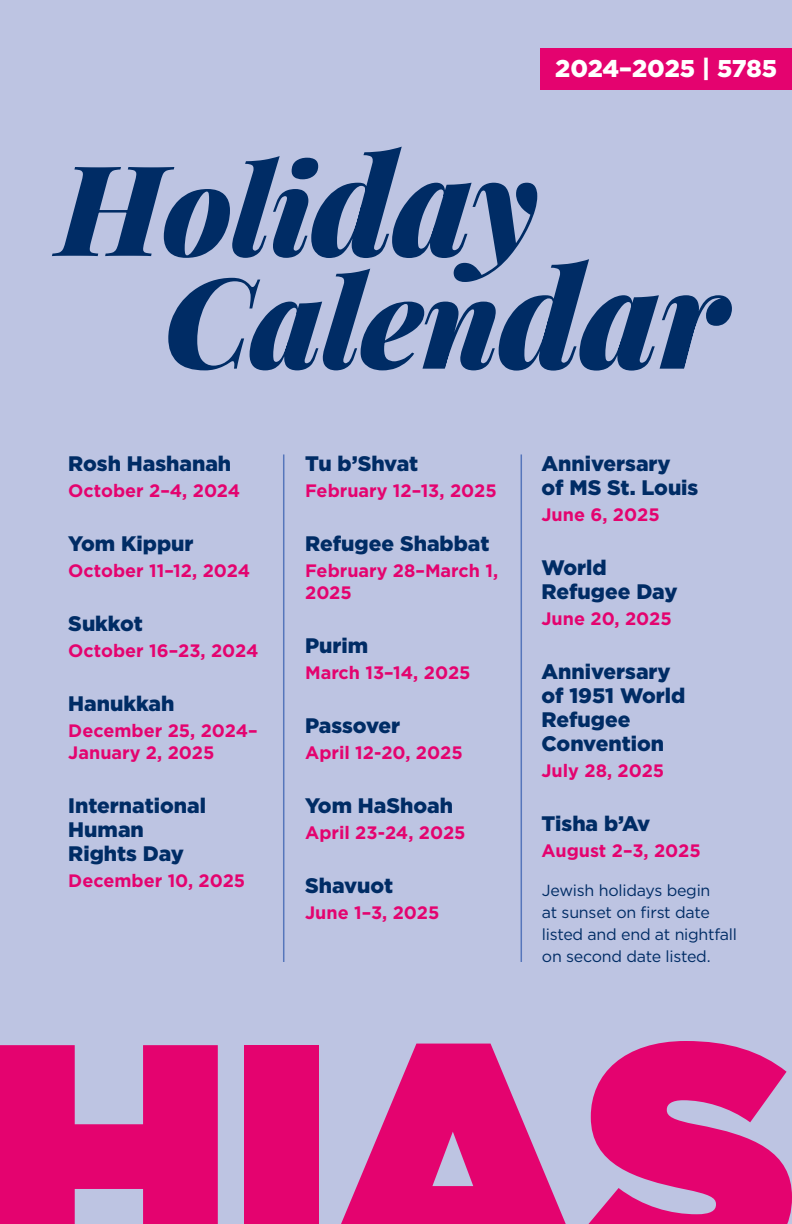
<style>
.page{position:relative;width:792px;height:1224px;background:#bdc4e2}
.page>*{position:absolute;margin:0;border:0;box-sizing:border-box;transform-origin:0 0}
.t1{font:italic 900 125.8px "Playfair Display";letter-spacing:-.01em;color:#002c65}
.t2{font:900 24.2px "Gotham";letter-spacing:-.01em;color:#fff}
.Holiday_Name_E{font:900 21px/24px "Gotham";color:#002c65}
.Date_F{font:700 18px/22px "Gotham";color:#e4036f}
.t3{font:16px/22px "Gotham";letter-spacing:-.015em;color:#002c65}
.s1{font-size:137.8px}
</style>
<div class="page">
<div style="left:540px;top:48px;width:252px;height:41px;background:#e4036f"></div>
<hr style="left:521px;top:454px;width:1px;height:508px;background:#5676bb">
<hr style="left:283px;top:454px;width:1px;height:508px;background:#5676bb">
<svg style="left:0;top:1045px;width:218px;height:179px;fill:#e4036f"></svg>
<svg style="left:341px;top:1044px;width:225px;height:180px;fill:#e4036f"></svg>
<div style="left:244px;top:1045px;width:75px;height:179px;background:#e4036f"></div>
<svg style="left:588px;top:1041px;width:204px;height:183px;fill:#e4036f"></svg>
<p class="t2" style="left:555px;top:52px;width:223px">2024–2025 | 5785</p>
<p class="t1" style="left:58px;top:105px;width:482px">Holi<span class="s1">day</span></p>
<p class="t1" style="left:164px;top:218px;width:566px">Calen<span class="s1">dar</span></p>
<p class="Holiday_Name_E" style="left:68px;top:452px;width:164px">Rosh Hashanah</p>
<p class="Date_F" style="left:68px;top:480px;width:174px">October 2–4, 2024</p>
<p class="Holiday_Name_E" style="left:68px;top:532px;width:127px">Yom Kippur</p>
<p class="Date_F" style="left:68px;top:560px;width:183px">October 11–12, 2024</p>
<p class="Holiday_Name_E" style="left:68px;top:612px;width:76px">Sukkot</p>
<p class="Date_F" style="left:68px;top:640px;width:192px">October 16–23, 2024</p>
<p class="Holiday_Name_E" style="left:68px;top:692px;width:108px">Hanukkah</p>
<p class="Date_F" style="left:68px;top:720px;width:191px">December 25, 2024–<br>January 2, 2025</p>
<p class="Holiday_Name_E" style="left:68px;top:794px;width:139px">International<br>Human<br>Rights Day</p>
<p class="Date_F" style="left:68px;top:870px;width:179px">December 10, 2025</p>
<p class="Holiday_Name_E" style="left:305px;top:452px;width:115px">Tu b’Shvat</p>
<p class="Date_F" style="left:305px;top:480px;width:193px">February 12–13, 2025</p>
<p class="Holiday_Name_E" style="left:305px;top:532px;width:186px">Refugee Shabbat</p>
<p class="Date_F" style="left:305px;top:560px;width:195px">February 28–March 1,<br>2025</p>
<p class="Holiday_Name_E" style="left:305px;top:634px;width:65px">Purim</p>
<p class="Date_F" style="left:305px;top:662px;width:167px">March 13–14, 2025</p>
<p class="Holiday_Name_E" style="left:305px;top:714px;width:97px">Passover</p>
<p class="Date_F" style="left:305px;top:742px;width:159px">April 12-20, 2025</p>
<p class="Holiday_Name_E" style="left:305px;top:794px;width:150px">Yom HaShoah</p>
<p class="Date_F" style="left:305px;top:822px;width:162px">April 23-24, 2025</p>
<p class="Holiday_Name_E" style="left:305px;top:874px;width:90px">Shavuot</p>
<p class="Date_F" style="left:305px;top:902px;width:136px">June 1–3, 2025</p>
<p class="Holiday_Name_E" style="left:541px;top:452px;width:158px">Anniversary<br>of MS St. Louis</p>
<p class="Date_F" style="left:541px;top:504px;width:120px">June 6, 2025</p>
<p class="Holiday_Name_E" style="left:541px;top:556px;width:138px">World<br>Refugee Day</p>
<p class="Date_F" style="left:541px;top:608px;width:132px">June 20, 2025</p>
<p class="Holiday_Name_E" style="left:541px;top:660px;width:145px">Anniversary of 1951 World<br>Refugee<br>Convention</p>
<p class="Date_F" style="left:541px;top:760px;width:124px">July 28, 2025</p>
<p class="Holiday_Name_E" style="left:541px;top:812px;width:110px">Tisha b’Av</p>
<p class="Date_F" style="left:541px;top:840px;width:161px">August 2–3, 2025</p>
<p class="t3" style="left:542px;top:879px;width:197px">Jewish holidays begin<br>at sunset on first date listed and end at nightfall on second date listed.</p>
</div>
